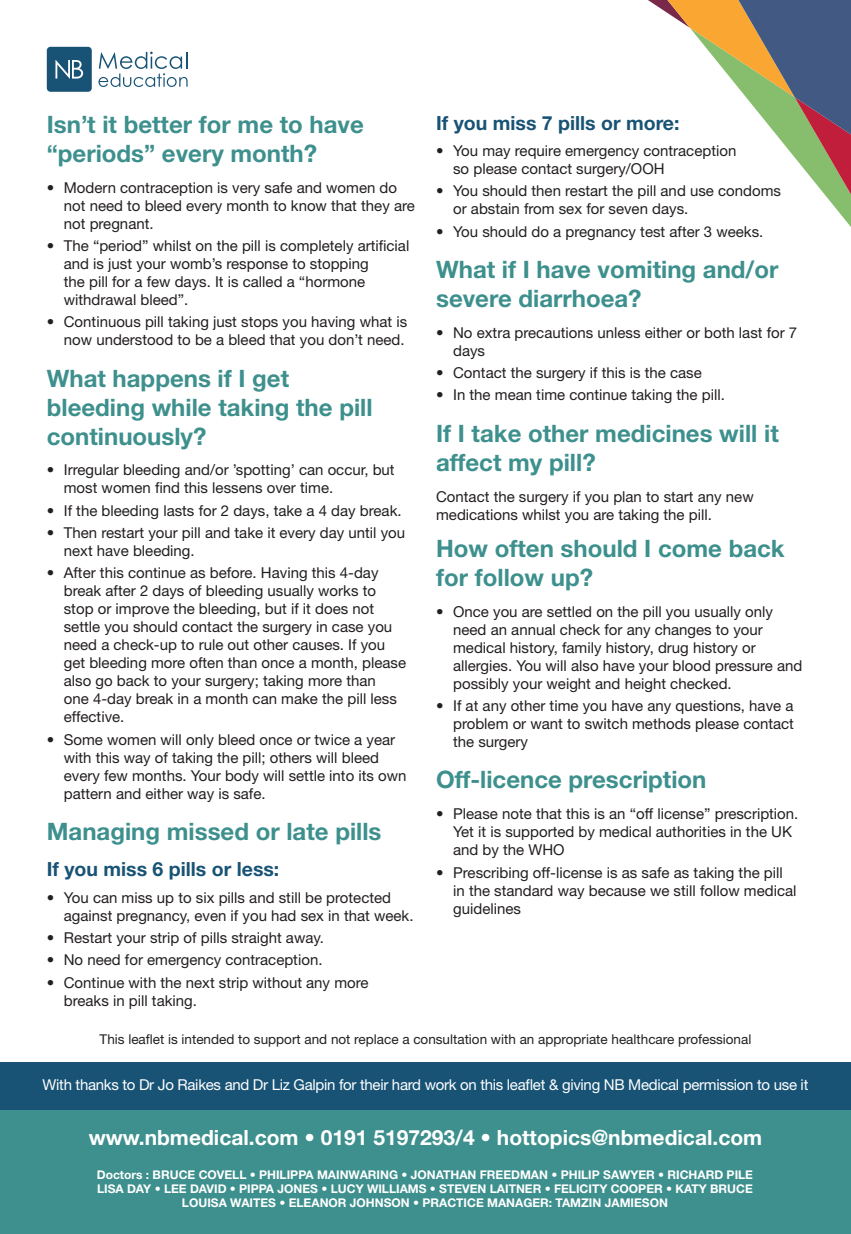
<style>
.page{position:relative;width:851px;height:1234px;background:#fff}
.page>*{position:absolute;margin:0;border:0;box-sizing:border-box;transform-origin:0 0}
.t1{font:700 24px/28.8px "Helvetica Neue";color:#3d908d}
.t2{font:700 21px "Helvetica Neue";color:#fff}
.t3{font:700 19.5px "Helvetica Neue";color:#185375}
.t4{font:15px/18px "Helvetica Neue";color:#231f20}
.t5{font:15px "Helvetica Neue";letter-spacing:-.02em;color:#fff}
.t6{font:13.5px "Helvetica Neue";color:#231f20}
.t7{font:700 12px/14.4px "Helvetica Neue";color:#fff;text-align:center}
</style>
<div class="page">
<div style="left:0;top:1084px;width:850px;height:149px;background:#3d908d"></div>
<div style="left:0;top:1061px;width:850px;height:48px;background:#185375"></div>
<div style="left:47px;top:47px;width:45px;height:45px;background:#185375;border-radius:4px"></div>
<svg style="left:98px;top:52px;width:89px;height:35px"></svg>
<svg style="left:55px;top:60px;width:28px;height:19px"></svg>
<svg style="left:648px;top:0;width:202px;height:226px"></svg>
<h1 class="t1" style="left:47px;top:110px;width:318px">Isn’t it better for me to have “periods” every month?</h1>
<p class="t4" style="left:64px;top:178px;width:352px;text-indent:-17px">• Modern contraception is very safe and women do not need to bleed every month to know that they are not pregnant.</p>
<p class="t4" style="left:64px;top:236px;width:347px;text-indent:-17px">• The “period” whilst on the pill is completely artificial and is just your womb’s response to stopping<br>the pill for a few days. It is called a “hormone withdrawal bleed”.</p>
<p class="t4" style="left:47px;top:313px;width:362px;text-align:right">• Continuous pill taking just stops you having what is now understood to be a bleed that you don’t need.</p>
<h1 class="t1" style="left:47px;top:363px;width:327px">What happens if I get bleeding while taking the pill continuously?</h1>
<p class="t4" style="left:64px;top:460px;width:332px;text-indent:-17px">• Irregular bleeding and/or ’spotting’ can occur, but most women find this lessens over time.</p>
<p class="t4" style="left:47px;top:501px;width:356px">• If the bleeding lasts for 2 days, take a 4 day break.</p>
<p class="t4" style="left:64px;top:523px;width:343px;text-indent:-17px">• Then restart your pill and take it every day until you next have bleeding.</p>
<p class="t4" style="left:64px;top:563px;width:344px;text-indent:-17px">• After this continue as before. Having this 4-day break after 2 days of bleeding usually works to stop or improve the bleeding, but if it does not settle you should contact the surgery in case you need a check-up to rule out other causes. If you get bleeding more often than once a month, please also go back to your surgery; taking more than<br>one 4-day break in a month can make the pill less effective.</p>
<p class="t4" style="left:64px;top:729px;width:344px;text-indent:-17px">• Some women will only bleed once or twice a year with this way of taking the pill; others will bleed every few months. Your body will settle into its own pattern and either way is safe.</p>
<h1 class="t1" style="left:47px;top:816px;width:336px">Managing missed or late pills</h1>
<h3 class="t3" style="left:47px;top:857px;width:234px">If you miss 6 pills or less:</h3>
<p class="t4" style="left:64px;top:888px;width:351px;text-indent:-17px">• You can miss up to six pills and still be protected against pregnancy, even if you had sex in that week.</p>
<p class="t4" style="left:47px;top:928px;width:279px">• Restart your strip of pills straight away.</p>
<p class="t4" style="left:47px;top:950px;width:277px">• No need for emergency contraception.</p>
<p class="t4" style="left:64px;top:972px;width:306px;text-indent:-17px">• Continue with the next strip without any more breaks in pill taking.</p>
<h3 class="t3" style="left:436px;top:110px;width:245px">If you miss 7 pills or more:</h3>
<p class="t4" style="left:453px;top:141px;width:284px;text-indent:-17px">• You may require emergency contraception so please contact surgery/OOH</p>
<p class="t4" style="left:453px;top:182px;width:329px;text-indent:-17px">• You should then restart the pill and use condoms or abstain from sex for seven days.</p>
<p class="t4" style="left:436px;top:222px;width:329px">• You should do a pregnancy test after 3 weeks.</p>
<h1 class="t1" style="left:436px;top:255px;width:344px">What if I have vomiting and/or severe diarrhoea?</h1>
<p class="t4" style="left:453px;top:323px;width:345px;text-indent:-17px">• No extra precautions unless either or both last for 7 days</p>
<p class="t4" style="left:436px;top:363px;width:267px">• Contact the surgery if this is the case</p>
<p class="t4" style="left:436px;top:386px;width:290px">• In the mean time continue taking the pill.</p>
<h1 class="t1" style="left:436px;top:418px;width:344px">If I take other medicines will it affect my pill?</h1>
<p class="t4" style="left:436px;top:487px;width:319px">Contact the surgery if you plan to start any new medications whilst you are taking the pill.</p>
<h1 class="t1" style="left:436px;top:533px;width:350px">How often should I come back for follow up?</h1>
<p class="t4" style="left:453px;top:602px;width:351px;text-indent:-17px">• Once you are settled on the pill you usually only need an annual check for any changes to your medical history, family history, drug history or allergies. You will also have your blood pressure and possibly your weight and height checked.</p>
<p class="t4" style="left:453px;top:696px;width:342px;text-align:justify;text-indent:-17px">• If at any other time you have any questions, have a problem or want to switch methods please contact the surgery</p>
<h1 class="t1" style="left:436px;top:764px;width:272px">Off-licence prescription</h1>
<p class="t4" style="left:453px;top:804px;width:347px;text-indent:-17px">• Please note that this is an “off license” prescription.<br>Yet it is supported by medical authorities in the UK and by the WHO</p>
<p class="t4" style="left:453px;top:862px;width:345px;text-indent:-17px">• Prescribing off-license is as safe as taking the pill in the standard way because we still follow medical guidelines</p>
<p class="t6" style="left:100px;top:1030px;width:653px">This leaflet is intended to support and not replace a consultation with an appropriate healthcare professional</p>
<p class="t5" style="left:43px;top:1075px;width:767px">With thanks to Dr Jo Raikes and Dr Liz Galpin for their hard work on this leaflet &amp; giving NB Medical permission to use it</p>
<h2 class="t2" style="left:89px;top:1123px;width:675px">www.nbmedical.com • 0191 5197293/4 • hottopics@nbmedical.com</h2>
<p class="t7" style="left:97px;top:1166px;width:657px">Doctors : BRUCE COVELL • PHILIPPA MAINWARING • JONATHAN FREEDMAN • PHILIP SAWYER • RICHARD PILE<br>LISA DAY • LEE DAVID • PIPPA JONES • LUCY WILLIAMS • STEVEN LAITNER • FELICITY COOPER • KATY BRUCE<br>LOUISA WAITES • ELEANOR JOHNSON • PRACTICE MANAGER: TAMZIN JAMIESON</p>
</div>
